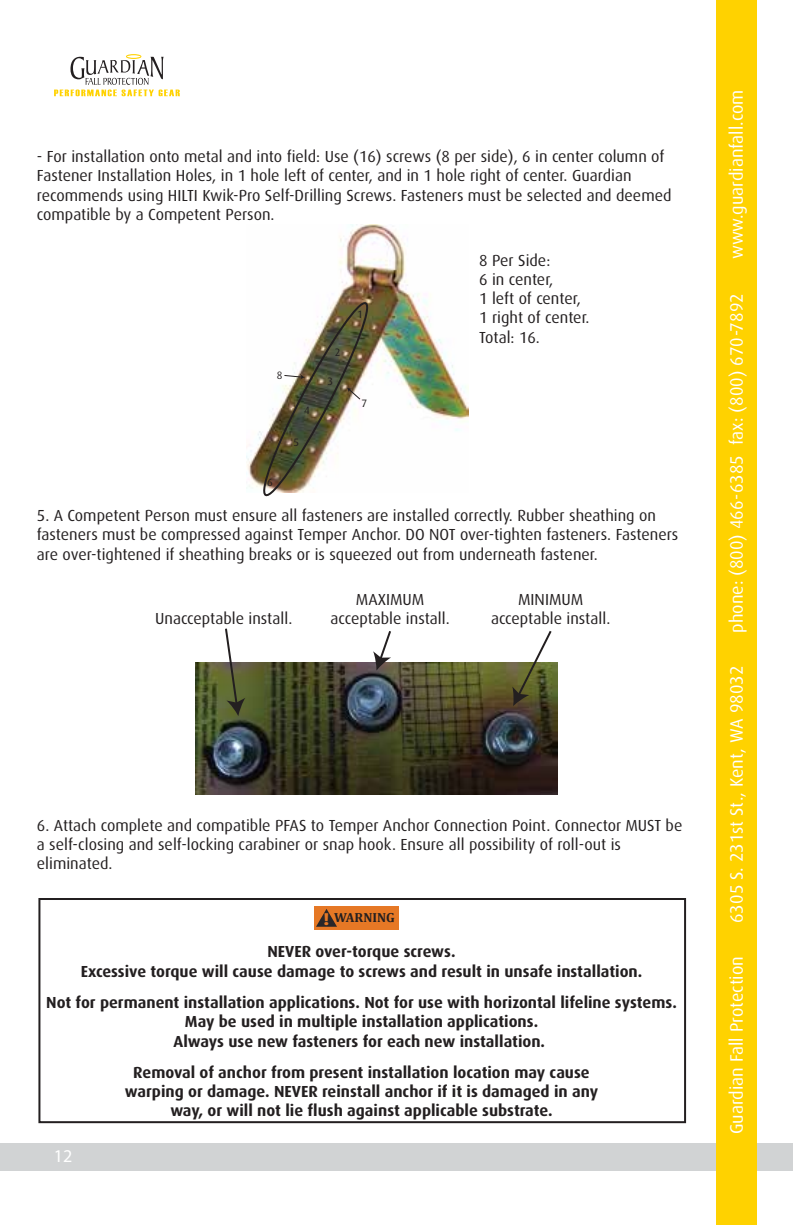
<style>
.page{position:relative;width:793px;height:1225px;background:#fff}
.page>*{position:absolute;margin:0;border:0;box-sizing:border-box;transform-origin:0 0}
.t1{font:18px "Dax";color:#fff}
.t2{font:18px "Myriad Pro";color:#fff}
.t3{font:16px/19.2px "Dax";color:#231f20}
.t4{font:700 16px/19.2px "Dax";color:#231f20;text-align:center}
.t5{font:700 13.2px "Cambria";color:#231f20}
.t6{font:10.8px "Dax";color:#231f20}
.s1{font-family:"Myriad Pro";font-size:17.4px;color:#e67825}
</style>
<div class="page">
<img style="left:246px;top:225px;width:222px;height:264px">
<div style="left:0;top:1143px;width:792px;height:27px;background:#d1d3d4"></div>
<div style="left:715px;top:0;width:41px;height:1224px;background:#ffd200"></div>
<svg style="left:54px;top:54px;width:126px;height:42px"></svg>
<img style="left:259px;top:297px;width:113px;height:200px">
<div style="left:314px;top:905px;width:85px;height:24px;background:#e67825"></div>
<svg style="left:316px;top:909px;width:21px;height:17px"></svg>
<div style="left:38px;top:897px;width:647px;height:225px;border:2px solid #231f20"></div>
<img style="left:195px;top:662px;width:362px;height:132px">
<svg style="left:223px;top:628px;width:22px;height:88px"></svg>
<svg style="left:373px;top:631px;width:19px;height:39px"></svg>
<svg style="left:512px;top:631px;width:41px;height:75px"></svg>
<p class="t3" style="left:37px;top:147px;width:635px">- For installation onto metal and into field: Use (16) screws (8 per side), 6 in center column of Fastener Installation Holes, in 1 hole left of center, and in 1 hole right of center. Guardian recommends using HILTI Kwik-Pro Self-Drilling Screws. Fasteners must be selected and deemed compatible by a Competent Person.</p>
<p class="t6" style="left:277px;top:369px;width:7px">8</p>
<p class="t6" style="left:304px;top:404px;width:7px">4</p>
<p class="t6" style="left:293px;top:436px;width:7px">5</p>
<p class="t6" style="left:267px;top:475px;width:7px">6</p>
<p class="t6" style="left:334px;top:346px;width:7px">2</p>
<p class="t6" style="left:327px;top:375px;width:7px">3</p>
<p class="t6" style="left:357px;top:308px;width:7px">1</p>
<p class="t6" style="left:361px;top:397px;width:7px">7</p>
<p class="t3" style="left:479px;top:251px;width:112px">8 Per Side:<br>6 in center,<br>1 left of center,<br>1 right of center.<br>Total: 16.</p>
<p class="t3" style="left:37px;top:506px;width:642px">5. A Competent Person must ensure all fasteners are installed correctly. Rubber sheathing on fasteners must be compressed against Temper Anchor. DO NOT over-tighten fasteners. Fasteners are over-tightened if sheathing breaks or is squeezed out from underneath fastener.</p>
<p class="t3" style="left:490px;top:590px;width:121px;text-align:center">MINIMUM acceptable install.</p>
<p class="t3" style="left:355px;top:590px;width:70px">MAXIMUM</p>
<p class="t3" style="left:155px;top:609px;width:139px">Unacceptable install.</p>
<p class="t3" style="left:330px;top:609px;width:121px">acceptable install.</p>
<p class="t3" style="left:37px;top:815px;width:646px">6. Attach complete and compatible PFAS to Temper Anchor Connection Point. Connector MUST be a self-closing and self-locking carabiner or snap hook. Ensure all possibility of roll-out is eliminated.</p>
<p class="t5" style="left:323px;top:908px;width:73px"><span class="s1">!</span> WARNING</p>
<p class="t4" style="left:81px;top:942px;width:562px">NEVER over-torque screws.<br>Excessive torque will cause damage to screws and result in unsafe installation.</p>
<p class="t4" style="left:46px;top:992px;width:631px">Not for permanent installation applications. Not for use with horizontal lifeline systems.<br>May be used in multiple installation applications.<br>Always use new fasteners for each new installation.</p>
<p class="t2" style="left:54px;top:1144px;width:20px">12</p>
<p class="t4" style="left:125px;top:1062px;width:474px">Removal of anchor from present installation location may cause warping or damage. NEVER reinstall anchor if it is damaged in any way, or will not lie flush against applicable substrate.</p>
<p class="t1" style="left:726px;top:259px;width:171px;rotate:-90deg">www.guardianfall.com</p>
<p class="t1" style="left:726px;top:632px;width:341px;rotate:-90deg">phone: (800) 466-6385 fax: (800) 670-7892</p>
<p class="t1" style="left:726px;top:922px;width:258px;rotate:-90deg">6305 S. 231st St., Kent, WA 98032</p>
<p class="t1" style="left:726px;top:1134px;width:179px;rotate:-90deg">Guardian Fall Protection</p>
</div>
